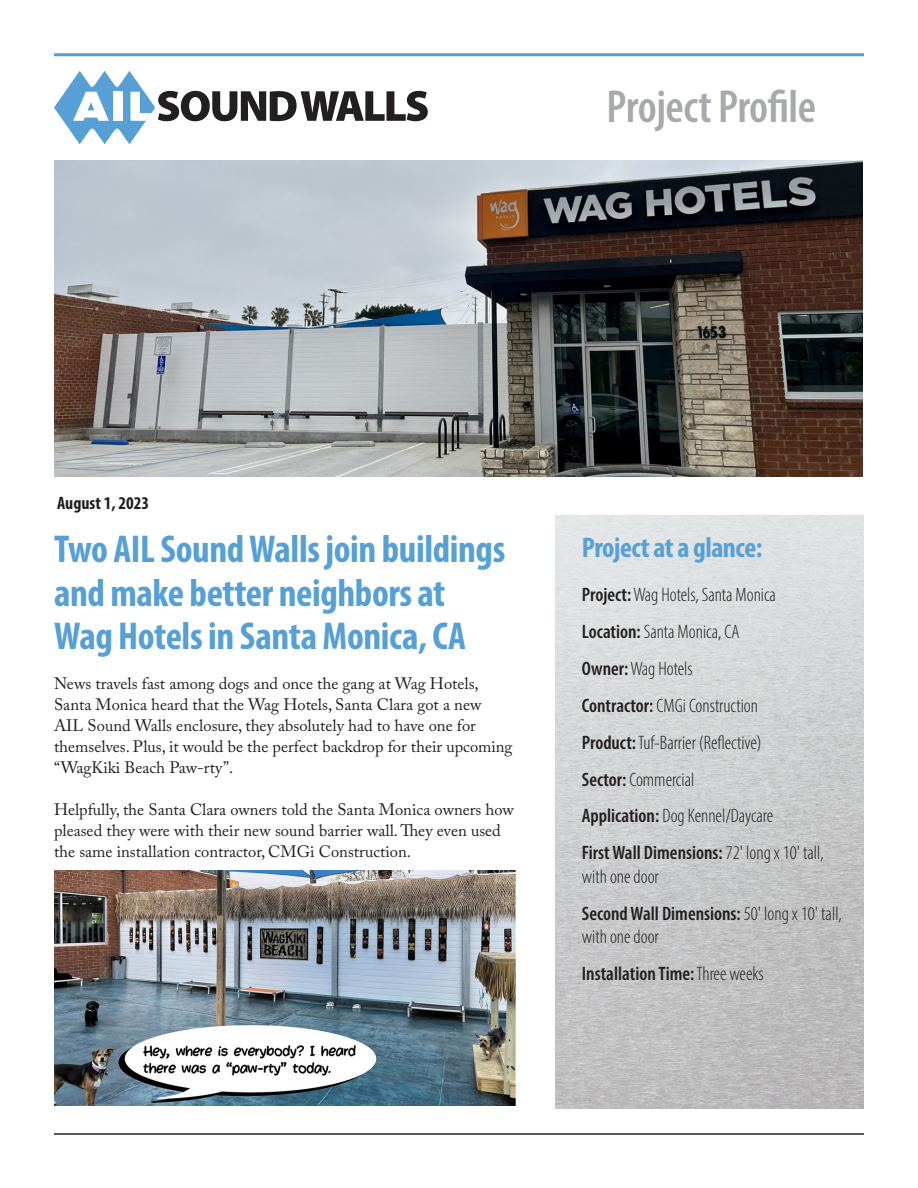
<style>
.page{position:relative;width:918px;height:1188px;background:#fff}
.page>*{position:absolute;margin:0;border:0;box-sizing:border-box;transform-origin:0 0}
._047__Sub_Head{font:600 condensed 46.5px "Myriad Pro";letter-spacing:-.01em;color:#a8a9ad}
.Head{font:700 condensed 39px/43.5px "Myriad Pro";letter-spacing:-.01em;color:#56a0d5}
.Header_Blue_2{font:700 condensed 28.5px "Myriad Pro";letter-spacing:-.015em;color:#56a0d5}
.Project_details{font:300 condensed 19.5px/23.4px "Myriad Pro";color:#231f20}
.Project_details-2{font:600 condensed 19.5px "Myriad Pro";color:#231f20}
._047__Sub_Head-2{font:700 condensed 18px "Myriad Pro";color:#231f20}
.copy{font:16.5px/21px "Adobe Caslon Pro";color:#231f20}
.s1{font-weight:600}
.s2{font-weight:300}
</style>
<div class="page">
<svg style="left:54px;top:71px;width:374px;height:73px"></svg>
<img style="left:54px;top:160px;width:808px;height:316px">
<img style="left:555px;top:515px;width:309px;height:593px">
<hr style="left:54px;top:53px;width:810px;height:3px;background:#56a0d5">
<hr style="left:54px;top:1133px;width:810px;height:2px;background:#231f20">
<img style="left:54px;top:870px;width:461px;height:236px">
<p class="_047__Sub_Head" style="left:607px;top:78px;width:211px">Project Profile</p>
<p class="_047__Sub_Head-2" style="left:57px;top:492px;width:94px">August 1, 2023</p>
<p class="Head" style="left:54px;top:527px;width:453px">Two AIL Sound Walls join buildings and make better neighbors at<br>Wag Hotels in Santa Monica, CA</p>
<p class="copy" style="left:54px;top:672px;width:460px">News travels fast among dogs and once the gang at Wag Hotels, Santa Monica heard that the Wag Hotels, Santa Clara got a new AIL Sound Walls enclosure, they absolutely had to have one for themselves. Plus, it would be the perfect backdrop for their upcoming “WagKiki Beach Paw-rty”.</p>
<p class="copy" style="left:54px;top:798px;width:461px">Helpfully, the Santa Clara owners told the Santa Monica owners how pleased they were with their new sound barrier wall. They even used the same installation contractor, CMGi Construction.</p>
<p class="Header_Blue_2" style="left:582px;top:530px;width:182px">Project at a glance:</p>
<p class="Project_details" style="left:582px;top:583px;width:196px"><span class="s1">Project:</span> Wag Hotels, Santa Monica</p>
<p class="Project_details" style="left:582px;top:620px;width:159px"><span class="s1">Location:</span> Santa Monica, CA</p>
<p class="Project_details" style="left:582px;top:657px;width:112px"><span class="s1">Owner:</span> Wag Hotels</p>
<p class="Project_details" style="left:582px;top:693px;width:178px"><span class="s1">Contractor:</span> CMGi Construction</p>
<p class="Project_details" style="left:582px;top:730px;width:181px"><span class="s1">Product:</span> Tuf-Barrier (Reflective)</p>
<p class="Project_details" style="left:582px;top:767px;width:114px"><span class="s1">Sector:</span> Commercial</p>
<p class="Project_details" style="left:582px;top:804px;width:193px"><span class="s1">Application:</span> Dog Kennel/Daycare</p>
<p class="Project_details" style="left:582px;top:841px;width:243px"><span class="s1">First Wall Dimensions:</span> 72' long x 10' tall, with one door</p>
<p class="Project_details" style="left:582px;top:901px;width:261px"><span class="s1">Second Wall Dimensions:</span> 50' long x 10' tall, with one door</p>
<p class="Project_details-2" style="left:582px;top:961px;width:183px">Installation Time: <span class="s2">Three weeks</span></p>
</div>
